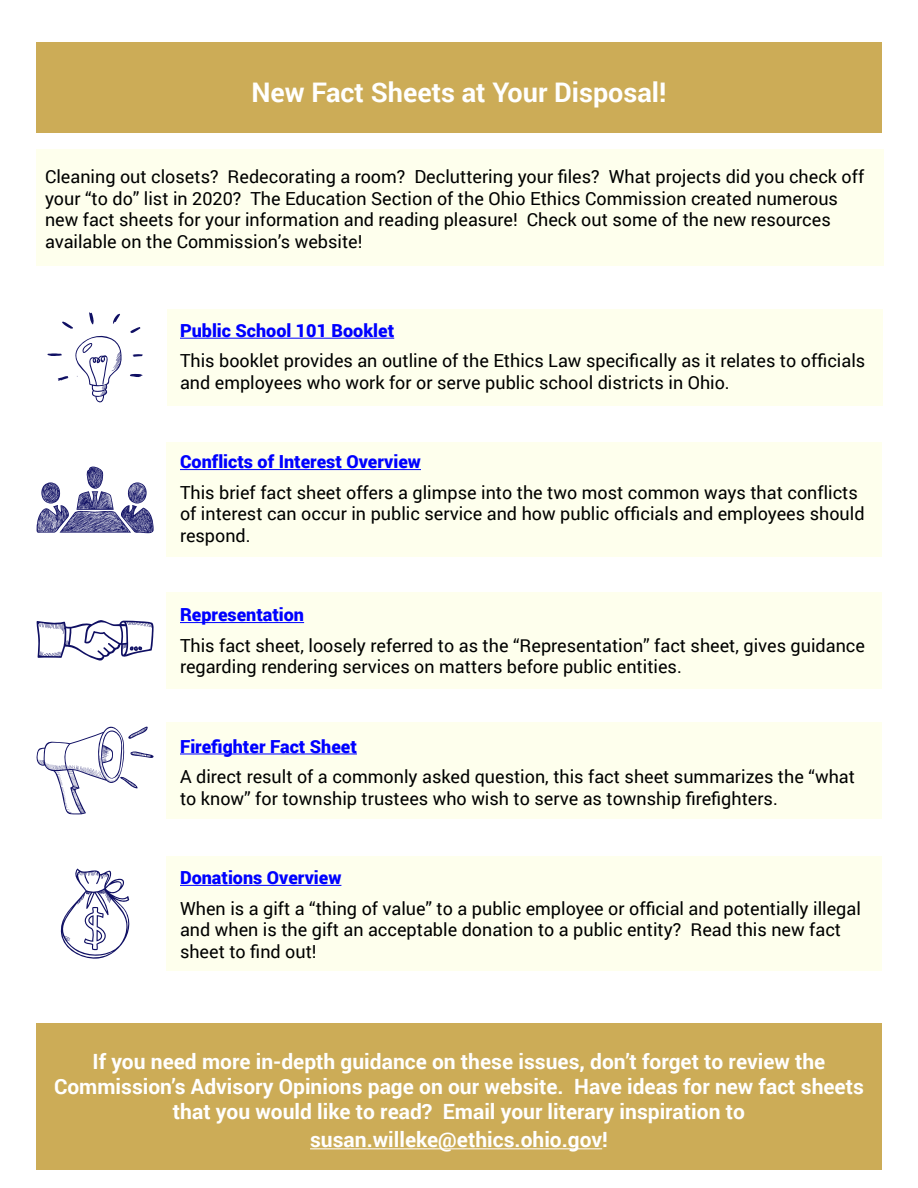
<style>
.page{position:relative;width:918px;height:1188px;background:#fff}
.page>*{position:absolute;margin:0;border:0;box-sizing:border-box;transform-origin:0 0}
.t1{font:700 27px "Roboto";color:#fff}
.t2{font:700 21px/25.2px "Roboto";color:#fff;text-align:center}
.t3{font:18px/21.6px "Roboto";color:#000}
.t4{font:900 18px "Roboto";color:#00f}
</style>
<div class="page">
<div style="left:167px;top:309px;width:716px;height:97px;background:#feffed"></div>
<div style="left:166px;top:443px;width:716px;height:114px;background:#feffed"></div>
<div style="left:166px;top:856px;width:716px;height:115px;background:#feffed"></div>
<div style="left:166px;top:722px;width:716px;height:97px;background:#feffed"></div>
<div style="left:166px;top:592px;width:716px;height:96px;background:#feffed"></div>
<div style="left:36px;top:149px;width:847px;height:117px;background:#feffed"></div>
<div style="left:36px;top:42px;width:846px;height:91px;background:#ccac57"></div>
<div style="left:36px;top:1023px;width:846px;height:147px;background:#ccac57"></div>
<hr style="left:180px;top:338px;width:214px;height:1px;background:#00f">
<hr style="left:180px;top:469px;width:241px;height:1px;background:#00f">
<hr style="left:180px;top:622px;width:124px;height:1px;background:#00f">
<hr style="left:180px;top:754px;width:177px;height:1px;background:#00f">
<hr style="left:180px;top:885px;width:161px;height:1px;background:#00f">
<hr style="left:310px;top:1148px;width:292px;height:1px;background:#fff">
<svg style="left:37px;top:467px;width:117px;height:66px"></svg>
<svg style="left:130px;top:327px;width:11px;height:6px"></svg>
<svg style="left:133px;top:354px;width:10px;height:3px"></svg>
<svg style="left:130px;top:374px;width:13px;height:3px"></svg>
<svg style="left:47px;top:312px;width:75px;height:91px"></svg>
<svg style="left:37px;top:620px;width:117px;height:41px"></svg>
<svg style="left:60px;top:869px;width:70px;height:90px"></svg>
<svg style="left:36px;top:726px;width:118px;height:89px"></svg>
<h1 class="t1" style="left:251px;top:73px;width:417px">New Fact Sheets at Your Disposal!</h1>
<p class="t3" style="left:45px;top:165px;width:821px">Cleaning out closets? Redecorating a room? Decluttering your files? What projects did you check off your “to do” list in 2020? The Education Section of the Ohio Ethics Commission created numerous new fact sheets for your information and reading pleasure! Check out some of the new resources available on the Commission’s website!</p>
<p class="t4" style="left:180px;top:318px;width:216px">Public School 101 Booklet</p>
<p class="t3" style="left:180px;top:350px;width:687px">This booklet provides an outline of the Ethics Law specifically as it relates to officials and employees who work for or serve public school districts in Ohio.</p>
<p class="t4" style="left:180px;top:449px;width:243px">Conflicts of Interest Overview</p>
<p class="t3" style="left:180px;top:481px;width:686px">This brief fact sheet offers a glimpse into the two most common ways that conflicts of interest can occur in public service and how public officials and employees should respond.</p>
<p class="t4" style="left:180px;top:602px;width:126px">Representation</p>
<p class="t3" style="left:180px;top:634px;width:687px">This fact sheet, loosely referred to as the “Representation” fact sheet, gives guidance regarding rendering services on matters before public entities.</p>
<p class="t4" style="left:180px;top:734px;width:178px">Firefighter Fact Sheet</p>
<p class="t3" style="left:180px;top:765px;width:677px">A direct result of a commonly asked question, this fact sheet summarizes the “what to know” for township trustees who wish to serve as township firefighters.</p>
<p class="t4" style="left:180px;top:865px;width:163px">Donations Overview</p>
<p class="t3" style="left:180px;top:897px;width:682px">When is a gift a “thing of value” to a public employee or official and potentially illegal and when is the gift an acceptable donation to a public entity? Read this new fact sheet to find out!</p>
<p class="t2" style="left:54px;top:1048px;width:811px">If you need more in-depth guidance on these issues, don’t forget to review the<br>Commission’s Advisory Opinions page on our website. Have ideas for new fact sheets that you would like to read? Email your literary inspiration to</p>
<p class="t2" style="left:310px;top:1126px;width:299px">susan.willeke@ethics.ohio.gov!</p>
</div>
